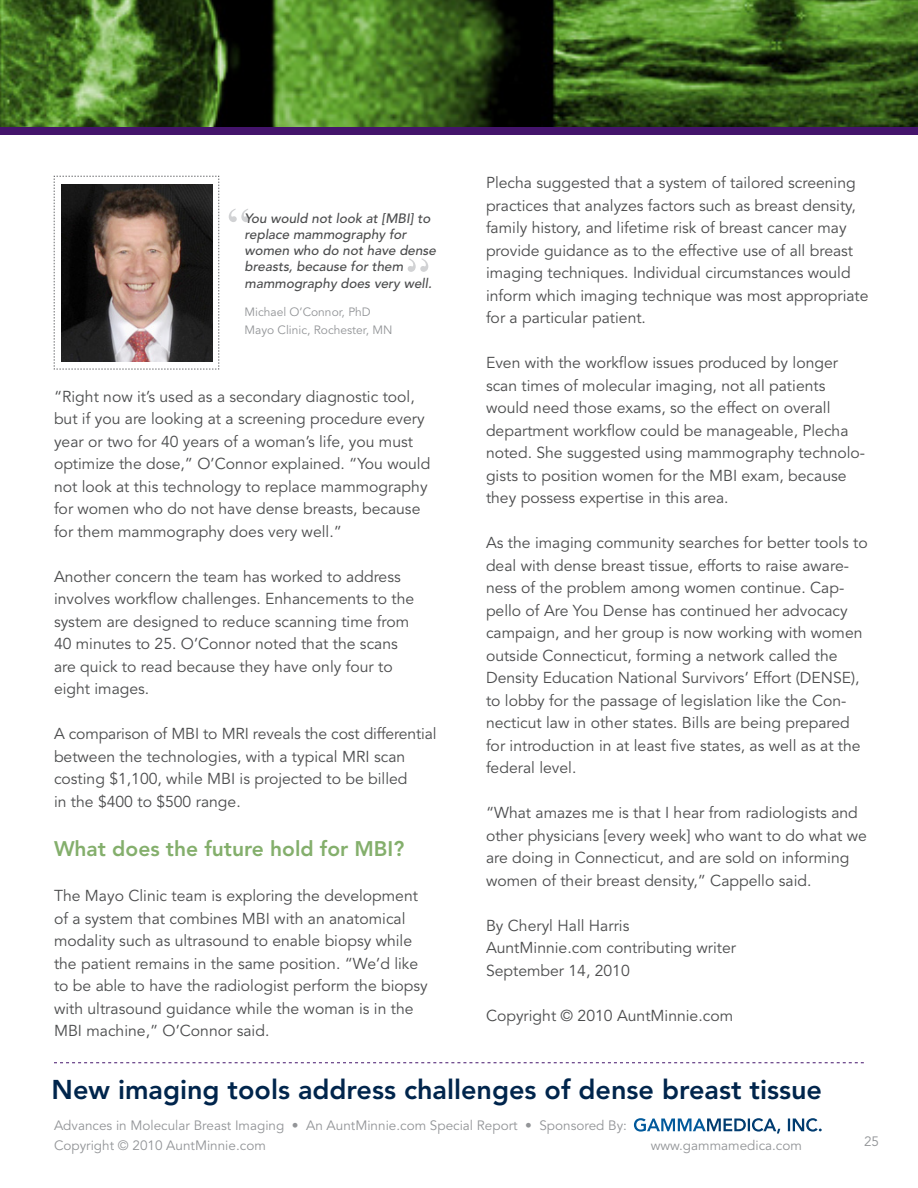
<style>
.page{position:relative;width:918px;height:1188px;background:#fff}
.page>*{position:absolute;margin:0;border:0;box-sizing:border-box;transform-origin:0 0}
.Headline{font:54px "Times New Roman";color:#d1d2d4}
.Footer_Headline{font:800 27px "Avenir";color:#00254c}
.Sub_Headline{font:800 21px "Avenir";color:#84af6c}
.Body{font:15.75px/22.5px "Avenir";color:#4b4c4d}
.t1{font:13.5px "Avenir";color:#939598}
.Quotes{font:italic 500 13.5px/16.2px "Avenir";color:#4b4c4d}
.Image_Caption{font:12px "Avenir";color:#939598}
</style>
<div class="page">
<img style="left:0;top:0;width:918px;height:128px">
<svg style="left:54px;top:176px;width:166px;height:194px;background:#726662"></svg>
<div style="left:0;top:128px;width:918px;height:7px;background:#44146b"></div>
<svg style="left:54px;top:1062px;width:810px;height:1px"></svg>
<svg style="left:634px;top:1118px;width:188px;height:16px"></svg>
<p class="Body" style="left:486px;top:172px;width:384px">Plecha suggested that a system of tailored screening practices that analyzes factors such as breast density, family history, and lifetime risk of breast cancer may provide guidance as to the effective use of all breast imaging techniques. Individual circumstances would inform which imaging technique was most appropriate for a particular patient.</p>
<p class="Body" style="left:486px;top:352px;width:381px">Even with the workflow issues produced by longer scan times of molecular imaging, not all patients would need those exams, so the effect on overall department workflow could be manageable, Plecha noted. She suggested using mammography technolo&shy;gists to position women for the MBI exam, because they possess expertise in this area.</p>
<p class="Body" style="left:486px;top:532px;width:383px">As the imaging community searches for better tools to deal with dense breast tissue, efforts to raise aware&shy;ness of the problem among women continue. Cap&shy;pello of Are You Dense has continued her advocacy campaign, and her group is now working with women outside Connecticut, forming a network called the Density Education National Survivors’ Effort (DENSE), to lobby for the passage of legislation like the Con&shy;necticut law in other states. Bills are being prepared for introduction in at least five states, as well as at the federal level.</p>
<p class="Body" style="left:486px;top:802px;width:382px">“What amazes me is that I hear from radiologists and other physicians [every week] who want to do what we are doing in Connecticut, and are sold on informing women of their breast density,” Cappello said.</p>
<p class="Body" style="left:486px;top:914px;width:145px">By Cheryl Hall Harris</p>
<p class="Body" style="left:486px;top:937px;width:252px">AuntMinnie.com contributing writer</p>
<p class="Body" style="left:486px;top:959px;width:145px">September 14, 2010</p>
<p class="Body" style="left:486px;top:1004px;width:249px">Copyright © 2010 AuntMinnie.com</p>
<p class="Headline" style="left:227px;top:191px;width:25px">“</p>
<p class="Quotes" style="left:245px;top:210px;width:193px">You would not look at [MBI] to replace mammography for women who do not have dense breasts, because for them mammography does very well.</p>
<p class="Image_Caption" style="left:245px;top:305px;width:128px">Michael O’Connor, PhD</p>
<p class="Image_Caption" style="left:245px;top:323px;width:150px">Mayo Clinic, Rochester, MN</p>
<p class="Body" style="left:54px;top:386px;width:378px">“Right now it’s used as a secondary diagnostic tool, but if you are looking at a screening procedure every year or two for 40 years of a woman’s life, you must optimize the dose,” O’Connor explained. “You would not look at this technology to replace mammography for women who do not have dense breasts, because for them mammography does very well.”</p>
<p class="Body" style="left:54px;top:566px;width:362px">Another concern the team has worked to address involves workflow challenges. Enhancements to the system are designed to reduce scanning time from 40 minutes to 25. O’Connor noted that the scans are quick to read because they have only four to eight images.</p>
<p class="Body" style="left:54px;top:723px;width:384px">A comparison of MBI to MRI reveals the cost differential between the technologies, with a typical MRI scan costing $1,100, while MBI is projected to be billed<br>in the $400 to $500 range.</p>
<p class="Sub_Headline" style="left:54px;top:837px;width:352px">What does the future hold for MBI?</p>
<p class="Body" style="left:54px;top:885px;width:375px">The Mayo Clinic team is exploring the development of a system that combines MBI with an anatomical modality such as ultrasound to enable biopsy while the patient remains in the same position. “We’d like to be able to have the radiologist perform the biopsy with ultrasound guidance while the woman is in the MBI machine,” O’Connor said.</p>
<p class="Footer_Headline" style="left:52px;top:1073px;width:772px">New imaging tools address challenges of dense breast tissue</p>
<p class="t1" style="left:54px;top:1118px;width:574px">Advances in Molecular Breast Imaging • An AuntMinnie.com Special Report • Sponsored By:</p>
<p class="t1" style="left:54px;top:1137px;width:213px">Copyright © 2010 AuntMinnie.com</p>
<p class="t1" style="left:651px;top:1137px;width:153px">www.gammamedica.com</p>
<p class="t1" style="left:864px;top:1133px;width:17px">25</p>
</div>
